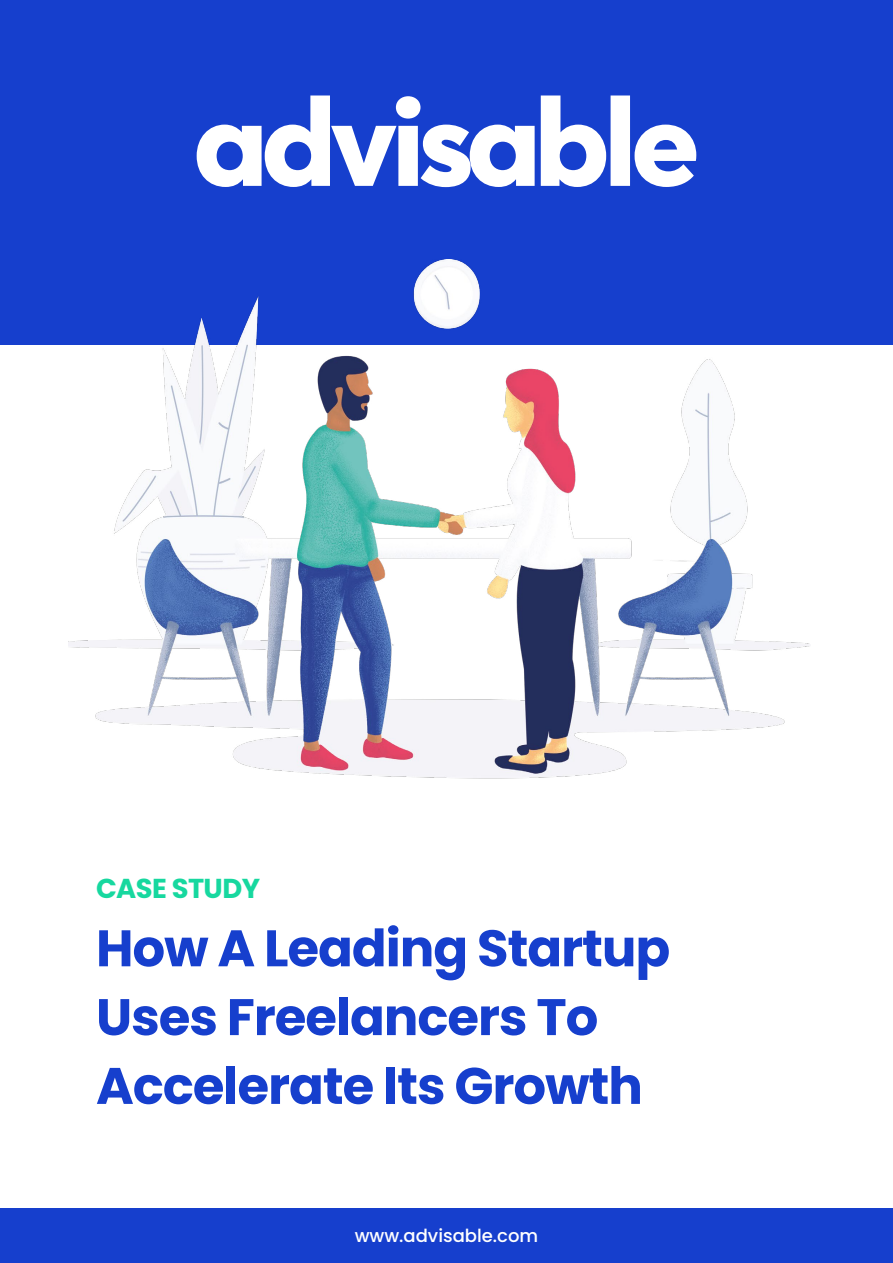
<style>
.page{position:relative;width:893px;height:1263px;background:#fff}
.page>*{position:absolute;margin:0;border:0;box-sizing:border-box;transform-origin:0 0}
.t1{font:700 51.3px/68.8px "Poppins";letter-spacing:-.02em;color:#163fcd}
.t2{font:700 27.3px "Poppins";letter-spacing:-.02em;color:#17d89f}
.t3{font:500 18px "Poppins";color:#fff}
</style>
<div class="page">
<div style="left:0;top:0;width:893px;height:344px;background:#163fcd"></div>
<svg style="left:197px;top:95px;width:499px;height:92px"></svg>
<img style="left:68px;top:259px;width:742px;height:520px">
<div style="left:0;top:1209px;width:893px;height:54px;background:#163fcd"></div>
<p class="t2" style="left:96px;top:872px;width:166px">CASE STUDY</p>
<p class="t1" style="left:96px;top:914px;width:576px">How A Leading Startup<br>Uses Freelancers To<br>Accelerate Its Growth</p>
<p class="t3" style="left:355px;top:1226px;width:185px">www.advisable.com</p>
</div>
